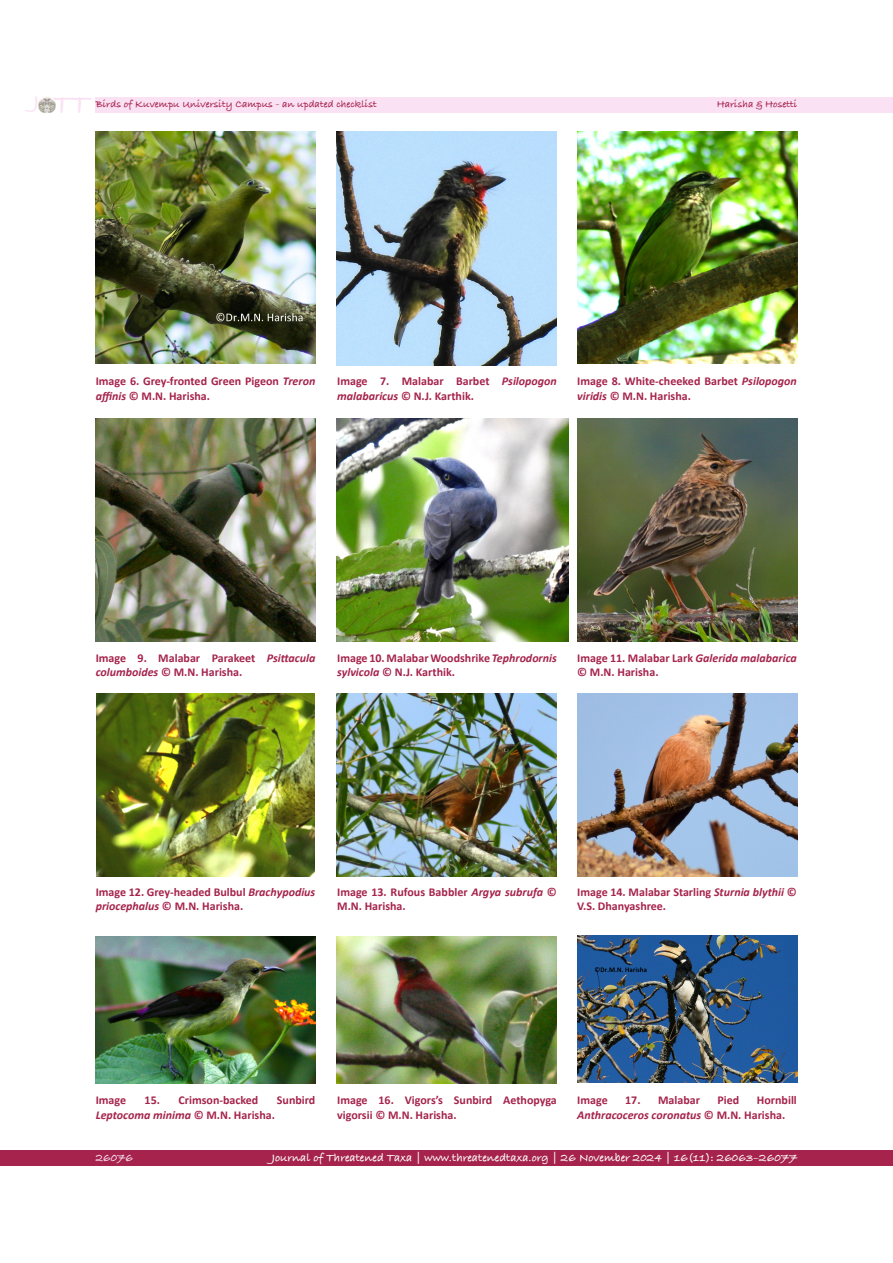
<style>
.page{position:relative;width:893px;height:1263px;background:#fff}
.page>*{position:absolute;margin:0;border:0;box-sizing:border-box;transform-origin:0 0}
.t1{font:700 28.95px "Bradley Hand ITCTT";color:#fbe1f4}
.discussion_bidy{font:12px/14.4px "Calibri Bold 2";color:#a5234c}
.discussion_bidy-2{font:700 12px/14.4px "Calibri";color:#a5234c}
.discussion_bidy-3{font:italic 700 12px/14.4px "Calibri";color:#a5234c}
.t2{font:700 12px "Bradley Hand ITCTT";color:#fff}
.t3{font:700 12px "Bradley Hand ITCTT";color:#fbe1f4}
.t4{font:700 10.5px "Bradley Hand ITCTT";color:#a5234c}
.s1{font-family:"Calibri Bold Italic 2";font-weight:400}
.s2{font-style:italic}
.s3{font-family:"Calibri Bold 2";font-weight:400;font-style:normal}
.s4{font-style:normal}
.s5{font-family:"Calibri";font-weight:700;font-style:italic}
.s6{font-family:"Calibri";font-weight:700}
</style>
<div class="page">
<div style="left:96px;top:97px;width:797px;height:16px;background:#fbe1f4"></div>
<div style="left:0;top:1150px;width:893px;height:16px;background:#a5234c"></div>
<img style="left:38px;top:97px;width:17px;height:16px">
<img style="left:96px;top:132px;width:219px;height:232px">
<img style="left:96px;top:418px;width:219px;height:224px">
<img style="left:337px;top:694px;width:219px;height:182px">
<img style="left:337px;top:132px;width:219px;height:234px">
<img style="left:337px;top:418px;width:231px;height:224px">
<img style="left:578px;top:418px;width:219px;height:224px">
<img style="left:578px;top:694px;width:219px;height:182px">
<img style="left:578px;top:132px;width:219px;height:232px">
<img style="left:96px;top:694px;width:218px;height:182px">
<img style="left:96px;top:936px;width:219px;height:147px">
<img style="left:337px;top:937px;width:219px;height:146px">
<img style="left:578px;top:936px;width:219px;height:146px">
<h1 class="t1" style="left:34px;top:82px;width:57px"><sup>J</sup> TT</h1>
<p class="t4" style="left:96px;top:96px;width:283px">Birds of Kuvempu University Campus - an updated checklist</p>
<p class="t4" style="left:717px;top:96px;width:82px">Harisha &amp; Hosetti</p>
<p class="discussion_bidy-2" style="left:96px;top:374px;width:221px">Image 6. Grey-fronted Green Pigeon <span class="s1">Treron </span><span class="s2">affinis</span> © M.N. Harisha.</p>
<p class="discussion_bidy-3" style="left:337px;top:374px;width:221px"><span class="s3">Image 7. Malabar Barbet</span> Psilopogon malabaricus <span class="s4">© N.J. Karthik.</span></p>
<p class="discussion_bidy" style="left:577px;top:374px;width:221px">Image 8. White-cheeked Barbet <span class="s5">Psilopogon viridis</span> <span class="s6">© M.N. Harisha.</span></p>
<p class="discussion_bidy" style="left:96px;top:650px;width:221px">Image 9. Malabar Parakeet <span class="s5">Psittacula columboides</span> <span class="s6">© M.N. Harisha.</span></p>
<p class="discussion_bidy" style="left:337px;top:650px;width:221px">Image 10. Malabar Woodshrike <span class="s5">Tephrodornis sylvicola</span> <span class="s6">© N.J. Karthik.</span></p>
<p class="discussion_bidy" style="left:577px;top:650px;width:221px">Image 11. Malabar Lark <span class="s5">Galerida malabarica </span><span class="s6">© M.N. Harisha.</span></p>
<p class="discussion_bidy" style="left:96px;top:884px;width:221px">Image 12. Grey-headed Bulbul <span class="s5">Brachypodius priocephalus</span> <span class="s6">© M.N. Harisha.</span></p>
<p class="discussion_bidy" style="left:337px;top:884px;width:221px">Image 13. Rufous Babbler <span class="s5">Argya subrufa</span> <span class="s6">©<br></span>M.N. Harisha.</p>
<p class="discussion_bidy-2" style="left:577px;top:884px;width:221px">Image 14. Malabar Starling <span class="s2">Sturnia blythii</span> ©<br>V.S. Dhanyashree.</p>
<p class="discussion_bidy-2" style="left:96px;top:1093px;width:32px">Image</p>
<p class="discussion_bidy-2" style="left:145px;top:1093px;width:115px">15. Crimson-backed</p>
<p class="discussion_bidy-2" style="left:277px;top:1093px;width:40px">Sunbird</p>
<p class="discussion_bidy-3" style="left:96px;top:1107px;width:181px">Leptocoma minima <span class="s4">© M.N. Harisha.</span></p>
<p class="discussion_bidy-2" style="left:337px;top:1093px;width:221px">Image 16. Vigors’s Sunbird Aethopyga vigorsii © M.N. Harisha.</p>
<p class="discussion_bidy-3" style="left:577px;top:1093px;width:221px;text-indent:180px"><span class="s4">Hornbill<br></span>Anthracoceros coronatus <span class="s4">© M.N. Harisha.</span></p>
<p class="discussion_bidy-2" style="left:577px;top:1093px;width:32px">Image</p>
<p class="discussion_bidy-2" style="left:625px;top:1093px;width:76px">17. Malabar</p>
<p class="discussion_bidy-2" style="left:718px;top:1093px;width:23px">Pied</p>
<p class="t3" style="left:96px;top:1149px;width:39px">26076</p>
<p class="t2" style="left:272px;top:1148px;width:527px">Journal of Threatened Taxa | www.threatenedtaxa.org | 26 November 2024 | 16(11): 26063–26077</p>
</div>
